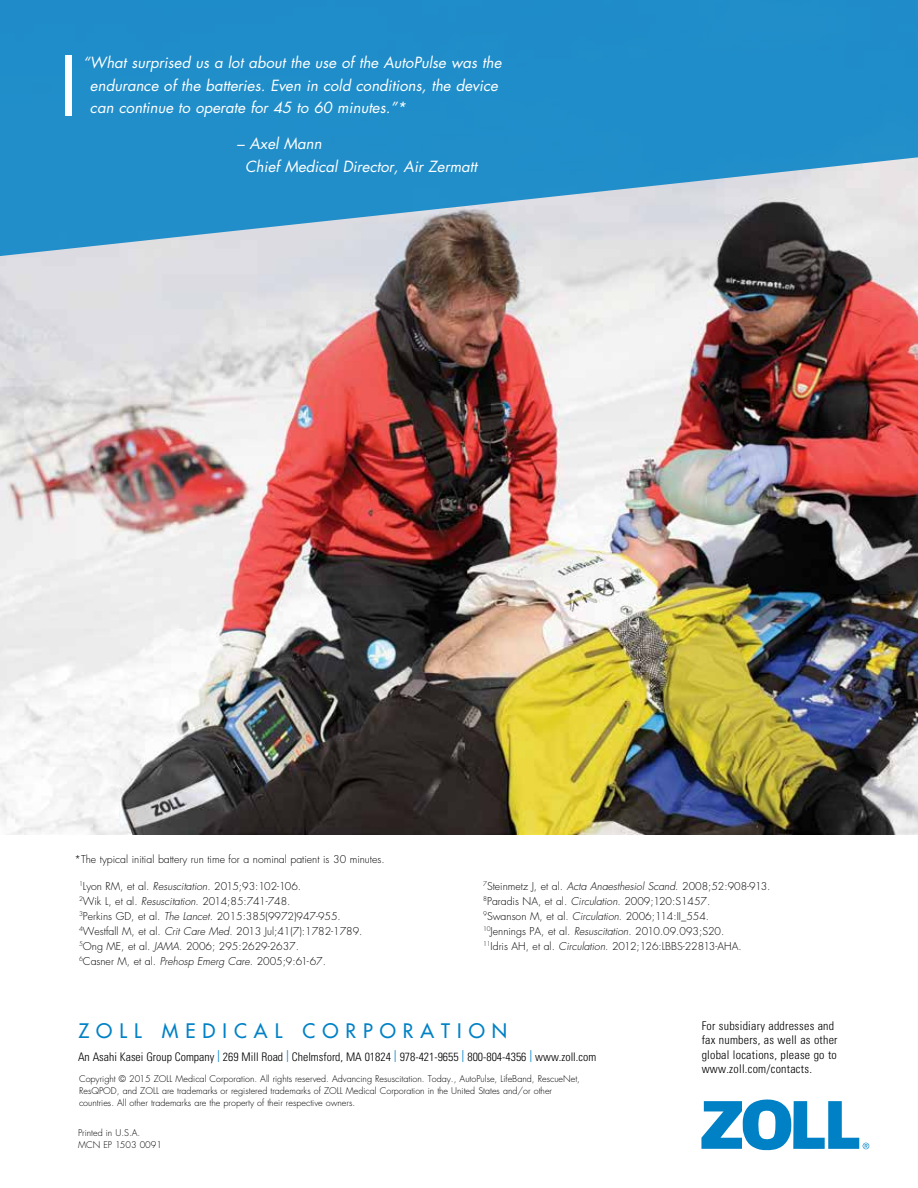
<style>
.page{position:relative;width:918px;height:1188px;background:#fff}
.page>*{position:absolute;margin:0;border:0;box-sizing:border-box;transform-origin:0 0}
.t1{font:500 19.5px "Futura Std";letter-spacing:.36em;color:#0081c6}
.t2{font:italic 15px/22.5px "Futura Std";color:#fff}
.t3{font:300 condensed 12px/14.2px "Univers";letter-spacing:.02em;color:#000}
.t4{font:300 condensed 11.85px "Univers";color:#000}
.t5{font:300 10.5px/15px "Futura Std";color:#000}
.t6{font:300 9px/12px "Futura Std";color:#000}
.s1{font-style:italic}
.s2{font-weight:400;color:#0081c6}
</style>
<div class="page">
<svg style="left:701px;top:1099px;width:168px;height:52px"></svg>
<img style="left:0;top:269px;width:918px;height:566px">
<svg style="left:0;top:0;width:918px;height:269px;background:#4598c7"></svg>
<div style="left:66px;top:56px;width:6px;height:60px;background:#fff"></div>
<h2 class="t2" style="left:90px;top:52px;width:413px;text-indent:-7px">“What surprised us a lot about the use of the AutoPulse was the endurance of the batteries. Even in cold conditions, the device can continue to operate for 45 to 60 minutes.”*</h2>
<h2 class="t2" style="left:245px;top:133px;width:233px;text-indent:-8px">– Axel Mann<br>Chief Medical Director, Air Zermatt</h2>
<p class="t5" style="left:75px;top:852px;width:312px">*The typical initial battery run time for a nominal patient is 30 minutes.</p>
<p class="t5" style="left:79px;top:879px;width:285px"><sup>1</sup>Lyon RM, et al. <span class="s1">Resuscitation</span>. 2015;93:102-106.<br><sup>2</sup>Wik L, et al. <span class="s1">Resuscitation</span>. 2014;85:741-748.<br><sup>3</sup>Perkins GD, et al. <span class="s1">The Lancet.</span> 2015:385(9972)947-955.<br><sup>4</sup>Westfall M, et al. <span class="s1">Crit Care Med</span>. 2013 Jul;41(7):1782-1789.<br><sup>5</sup>Ong ME, et al. <span class="s1">JAMA</span>. 2006; 295:2629-2637.<br><sup>6</sup>Casner M, et al. <span class="s1">Prehosp Emerg Care</span>. 2005;9:61-67.</p>
<p class="t5" style="left:483px;top:879px;width:289px"><sup>7</sup>Steinmetz J, et al. <span class="s1">Acta Anaesthesiol Scand</span>. 2008;52:908-913.<br><sup>8</sup>Paradis NA, et al. <span class="s1">Circulation</span>. 2009;120:S1457.<br><sup>9</sup>Swanson M, et al. <span class="s1">Circulation</span>. 2006;114:II_554.<br><sup>10</sup>Jennings PA, et al. <span class="s1">Resuscitation</span>. 2010.09.093;S20.<br><sup>11</sup>Idris AH, et al. <span class="s1">Circulation</span>. 2012;126:LBBS-22813-AHA.</p>
<h1 class="t1" style="left:79px;top:1018px;width:430px">ZOLL MEDICAL CORPORATION</h1>
<p class="t4" style="left:78px;top:1049px;width:520px">An Asahi Kasei Group Company <span class="s2">|</span> 269 Mill Road <span class="s2">|</span> Chelmsford, MA 01824 <span class="s2">|</span> 978-421-9655 <span class="s2">|</span> 800-804-4356 <span class="s2">|</span> www.zoll.com</p>
<p class="t6" style="left:79px;top:1073px;width:503px">Copyright © 2015 ZOLL Medical Corporation. All rights reserved. Advancing Resuscitation. Today., AutoPulse, LifeBand, RescueNet,<br>ResQPOD, and ZOLL are trademarks or registered trademarks of ZOLL Medical Corporation in the United States and/or other countries. All other trademarks are the property of their respective owners.</p>
<p class="t6" style="left:78px;top:1127px;width:86px">Printed in U.S.A.<br>MCN EP 1503 0091</p>
<p class="t3" style="left:702px;top:1019px;width:137px">For subsidiary addresses and fax numbers, as well as other global locations, please go to www.zoll.com/contacts.</p>
</div>
